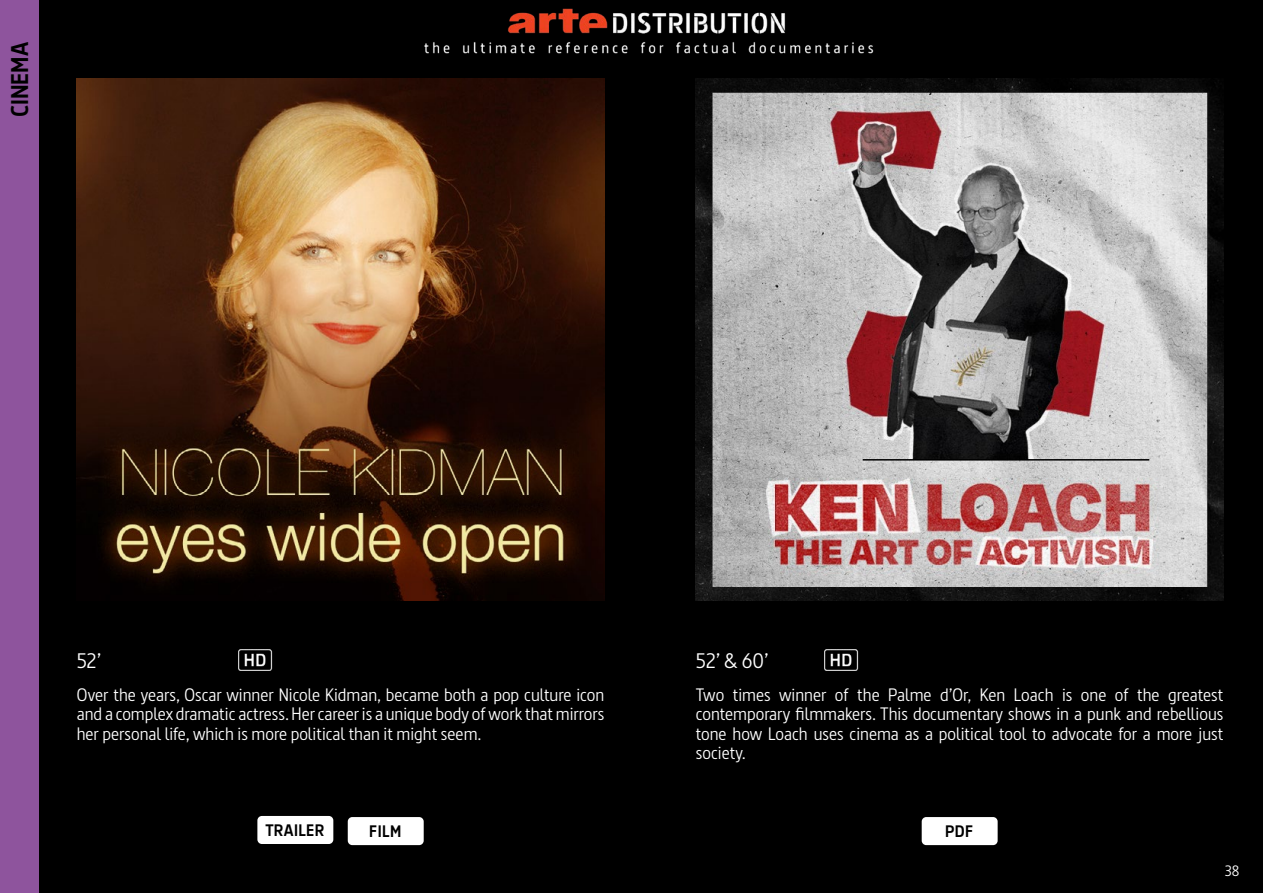
<style>
.page{position:relative;width:1263px;height:893px;background:#000}
.page>*{position:absolute;margin:0;border:0;box-sizing:border-box;transform-origin:0 0}
.t1{font:700 24px "Barna";color:#000}
.t2{font:21px "Barna";color:#fff}
.t3{font:18px/19.5px "Barna";color:#fff;text-align:justify}
.t4{font:700 16.5px "Barna";letter-spacing:.02em;color:#000}
.t5{font:15px "Barna";color:#fff}
</style>
<div class="page">
<img style="left:369px;top:8px;width:559px;height:96px">
<img style="left:696px;top:79px;width:527px;height:522px">
<img style="left:824px;top:649px;width:34px;height:22px">
<img style="left:77px;top:79px;width:527px;height:522px">
<img style="left:238px;top:649px;width:34px;height:22px">
<div style="left:0;top:0;width:38px;height:893px;background:#8e549d"></div>
<div style="left:257px;top:816px;width:76px;height:28px;background:#fff;border-radius:4px"></div>
<div style="left:348px;top:817px;width:76px;height:28px;background:#fff;border-radius:4px"></div>
<div style="left:922px;top:817px;width:76px;height:28px;background:#fff;border-radius:4px"></div>
<h1 class="t1" style="left:5px;top:117px;width:77px;rotate:-90deg">CINEMA</h1>
<p class="t2" style="left:77px;top:648px;width:26px">52’</p>
<p class="t3" style="left:77px;top:685px;width:529px">Over the years, Oscar winner Nicole Kidman, became both a pop culture icon and a complex dramatic actress. Her career is a unique body of work that mirrors her personal life, which is more political than it might seem.</p>
<p class="t2" style="left:696px;top:648px;width:75px">52’ &amp; 60’</p>
<p class="t3" style="left:696px;top:685px;width:529px">Two times winner of the Palme d’Or, Ken Loach is one of the greatest contemporary filmmakers. This documentary shows in a punk and rebellious tone how Loach uses cinema as a political tool to advocate for a more just society.</p>
<p class="t4" style="left:265px;top:820px;width:61px">TRAILER</p>
<p class="t4" style="left:369px;top:821px;width:33px">FILM</p>
<p class="t4" style="left:945px;top:821px;width:30px">PDF</p>
<p class="t5" style="left:1225px;top:862px;width:16px">38</p>
</div>
